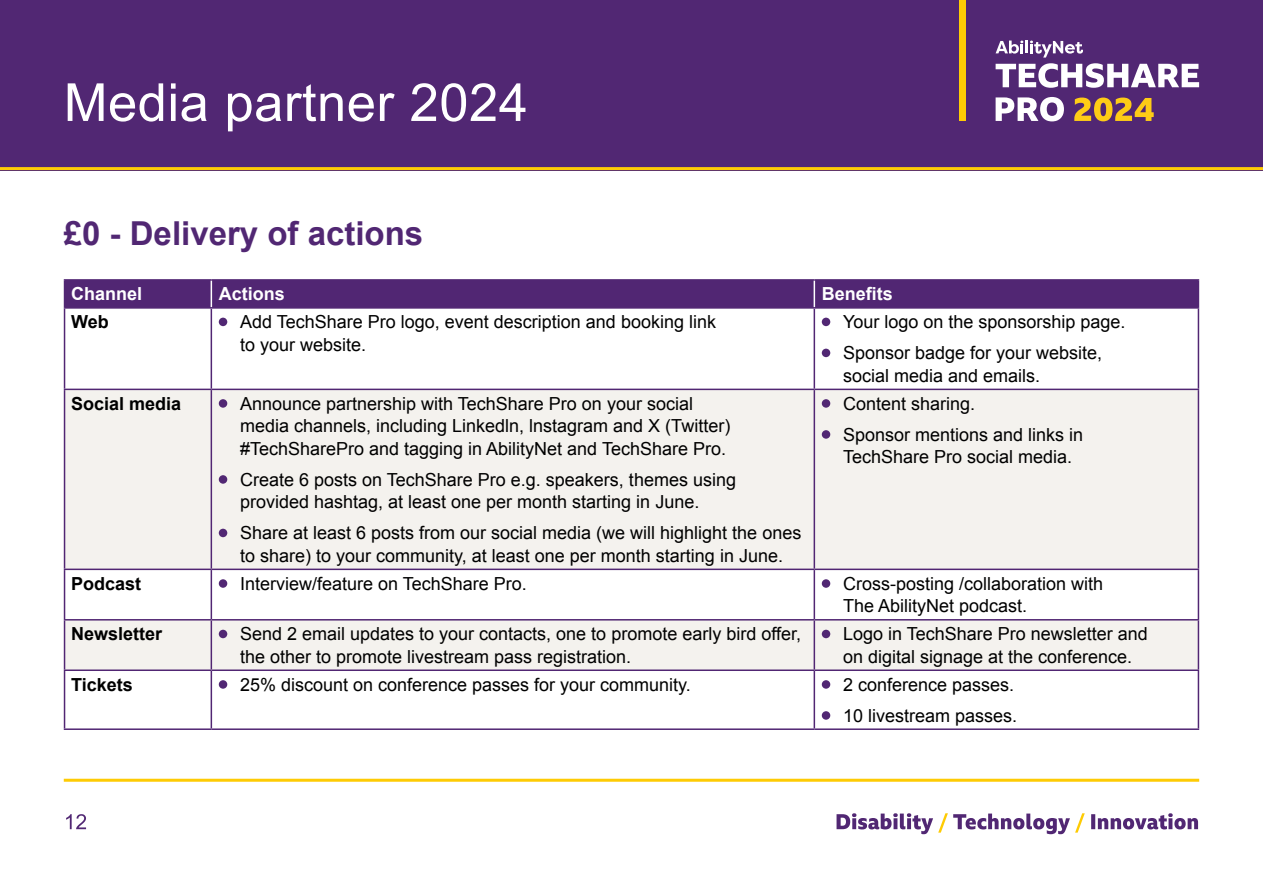
<style>
.page{position:relative;width:1263px;height:893px;background:#fff}
.page>*{position:absolute;margin:0;border:0;box-sizing:border-box;transform-origin:0 0}
.t1{font:52.5px "Arial";letter-spacing:.01em;color:#fff}
.t2{font:700 33px "Arial";color:#512773}
.t3{font:18px/22.5px "Arial";color:#000}
.t4{font:700 18px "Arial";color:#000}
.t5{font:700 18px "Arial";color:#fff}
</style>
<div class="page">
<div style="left:0;top:0;width:1263px;height:170px;background:#512773"></div>
<svg style="left:995px;top:41px;width:204px;height:47px"></svg>
<svg style="left:995px;top:97px;width:69px;height:24px"></svg>
<svg style="left:1074px;top:98px;width:80px;height:23px"></svg>
<div style="left:959px;top:0;width:6px;height:121px;background:#fecb04"></div>
<hr style="left:64px;top:779px;width:1135px;height:3px;background:#fecb04">
<hr style="left:0;top:167px;width:1263px;height:3px;background:#fecb04">
<svg style="left:65px;top:390px;width:1133px;height:279px;fill:#f4f2ee"></svg>
<hr style="left:64px;top:279px;width:147px;height:2px;background:#512673">
<hr style="left:211px;top:279px;width:603px;height:2px;background:#512673">
<hr style="left:814px;top:279px;width:385px;height:2px;background:#512673">
<hr style="left:64px;top:309px;width:1px;height:80px;background:#512673">
<hr style="left:1198px;top:309px;width:1px;height:80px;background:#512673">
<hr style="left:64px;top:390px;width:1px;height:179px;background:#512673">
<hr style="left:1198px;top:390px;width:1px;height:179px;background:#512673">
<hr style="left:64px;top:570px;width:1px;height:49px;background:#512673">
<hr style="left:1198px;top:570px;width:1px;height:49px;background:#512673">
<hr style="left:64px;top:620px;width:1px;height:49px;background:#512673">
<hr style="left:1198px;top:620px;width:1px;height:49px;background:#512673">
<hr style="left:64px;top:671px;width:1px;height:57px;background:#512673">
<hr style="left:1198px;top:671px;width:1px;height:57px;background:#512673">
<hr style="left:211px;top:309px;width:1px;height:80px;background:#512673">
<hr style="left:814px;top:309px;width:1px;height:80px;background:#512673">
<hr style="left:64px;top:389px;width:147px;height:1px;background:#512673">
<hr style="left:211px;top:389px;width:603px;height:1px;background:#512673">
<hr style="left:211px;top:390px;width:1px;height:179px;background:#512673">
<hr style="left:814px;top:389px;width:385px;height:1px;background:#512673">
<hr style="left:814px;top:390px;width:1px;height:179px;background:#512673">
<hr style="left:64px;top:569px;width:147px;height:1px;background:#512673">
<hr style="left:211px;top:569px;width:603px;height:1px;background:#512673">
<hr style="left:211px;top:570px;width:1px;height:49px;background:#512673">
<hr style="left:814px;top:569px;width:385px;height:1px;background:#512673">
<hr style="left:814px;top:570px;width:1px;height:49px;background:#512673">
<hr style="left:64px;top:619px;width:147px;height:1px;background:#512673">
<hr style="left:211px;top:619px;width:603px;height:1px;background:#512673">
<hr style="left:211px;top:620px;width:1px;height:49px;background:#512673">
<hr style="left:814px;top:619px;width:385px;height:1px;background:#512673">
<hr style="left:814px;top:620px;width:1px;height:49px;background:#512673">
<hr style="left:64px;top:669px;width:147px;height:2px;background:#512673">
<hr style="left:211px;top:669px;width:603px;height:2px;background:#512673">
<hr style="left:211px;top:671px;width:1px;height:57px;background:#512673">
<hr style="left:814px;top:669px;width:385px;height:2px;background:#512673">
<hr style="left:814px;top:671px;width:1px;height:57px;background:#512673">
<hr style="left:64px;top:728px;width:147px;height:2px;background:#512673">
<hr style="left:211px;top:728px;width:603px;height:2px;background:#512673">
<hr style="left:814px;top:728px;width:385px;height:2px;background:#512673">
<div style="left:64px;top:280px;width:1135px;height:27px;background:#512673"></div>
<hr style="left:64px;top:307px;width:147px;height:2px;background:#512673">
<hr style="left:211px;top:307px;width:603px;height:2px;background:#512673">
<hr style="left:814px;top:307px;width:385px;height:2px;background:#512673">
<div style="left:822px;top:318px;width:8px;height:8px;background:#512773;border-radius:50%"></div>
<div style="left:822px;top:349px;width:8px;height:8px;background:#512773;border-radius:50%"></div>
<div style="left:822px;top:579px;width:8px;height:9px;background:#512773;border-radius:50%"></div>
<div style="left:822px;top:630px;width:8px;height:8px;background:#512773;border-radius:50%"></div>
<div style="left:822px;top:680px;width:8px;height:9px;background:#512773;border-radius:50%"></div>
<div style="left:822px;top:711px;width:8px;height:9px;background:#512773;border-radius:50%"></div>
<div style="left:822px;top:399px;width:8px;height:9px;background:#512773;border-radius:50%"></div>
<div style="left:822px;top:430px;width:8px;height:9px;background:#512773;border-radius:50%"></div>
<div style="left:219px;top:318px;width:8px;height:8px;background:#512773;border-radius:50%"></div>
<div style="left:219px;top:579px;width:8px;height:9px;background:#512773;border-radius:50%"></div>
<div style="left:219px;top:630px;width:8px;height:8px;background:#512773;border-radius:50%"></div>
<div style="left:219px;top:680px;width:8px;height:9px;background:#512773;border-radius:50%"></div>
<div style="left:219px;top:399px;width:8px;height:9px;background:#512773;border-radius:50%"></div>
<div style="left:219px;top:475px;width:8px;height:9px;background:#512773;border-radius:50%"></div>
<div style="left:219px;top:529px;width:8px;height:8px;background:#512773;border-radius:50%"></div>
<svg style="left:66px;top:814px;width:20px;height:15px"></svg>
<svg style="left:1091px;top:813px;width:107px;height:16px"></svg>
<svg style="left:836px;top:813px;width:249px;height:21px"></svg>
<h1 class="t1" style="left:64px;top:68px;width:466px">Media partner 2024</h1>
<h2 class="t2" style="left:64px;top:212px;width:361px">£0 - Delivery of actions</h2>
<p class="t5" style="left:71px;top:282px;width:73px">Channel</p>
<p class="t4" style="left:71px;top:310px;width:39px">Web</p>
<p class="t5" style="left:219px;top:282px;width:68px">Actions</p>
<p class="t3" style="left:240px;top:311px;width:477px">Add TechShare Pro logo, event description and booking link to your website.</p>
<p class="t4" style="left:71px;top:392px;width:112px">Social media</p>
<p class="t4" style="left:71px;top:572px;width:72px">Podcast</p>
<p class="t4" style="left:71px;top:622px;width:93px">Newsletter</p>
<p class="t4" style="left:71px;top:673px;width:63px">Tickets</p>
<p class="t3" style="left:240px;top:392px;width:492px">Announce partnership with TechShare Pro on your social media channels, including Linkedln, lnstagram and X (Twitter) #TechSharePro and tagging in AbilityNet and TechShare Pro.</p>
<p class="t3" style="left:240px;top:468px;width:497px">Create 6 posts on TechShare Pro e.g. speakers, themes using provided hashtag, at least one per month starting in June.</p>
<p class="t3" style="left:240px;top:522px;width:563px">Share at least 6 posts from our social media (we will highlight the ones to share) to your community, at least one per month starting in June.</p>
<p class="t3" style="left:240px;top:572px;width:288px">Interview/feature on TechShare Pro.</p>
<p class="t3" style="left:240px;top:623px;width:562px">Send 2 email updates to your contacts, one to promote early bird offer, the other to promote livestream pass registration.</p>
<p class="t3" style="left:240px;top:673px;width:452px">25% discount on conference passes for your community.</p>
<p class="t5" style="left:822px;top:282px;width:73px">Benefits</p>
<p class="t3" style="left:843px;top:307px;width:284px;line-height:31px">Your logo on the sponsorship page.<br>Sponsor badge for your website,</p>
<p class="t3" style="left:843px;top:364px;width:199px">social media and emails.</p>
<p class="t3" style="left:843px;top:388px;width:242px;line-height:31px">Content sharing.<br>Sponsor mentions and links in</p>
<p class="t3" style="left:843px;top:446px;width:231px">TechShare Pro social media.</p>
<p class="t3" style="left:843px;top:572px;width:262px">Cross-posting /collaboration with<br>The AbilityNet podcast.</p>
<p class="t3" style="left:843px;top:623px;width:306px">Logo in TechShare Pro newsletter and on digital signage at the conference.</p>
<p class="t3" style="left:843px;top:669px;width:176px;line-height:31px">2 conference passes.<br>10 livestream passes.</p>
</div>
